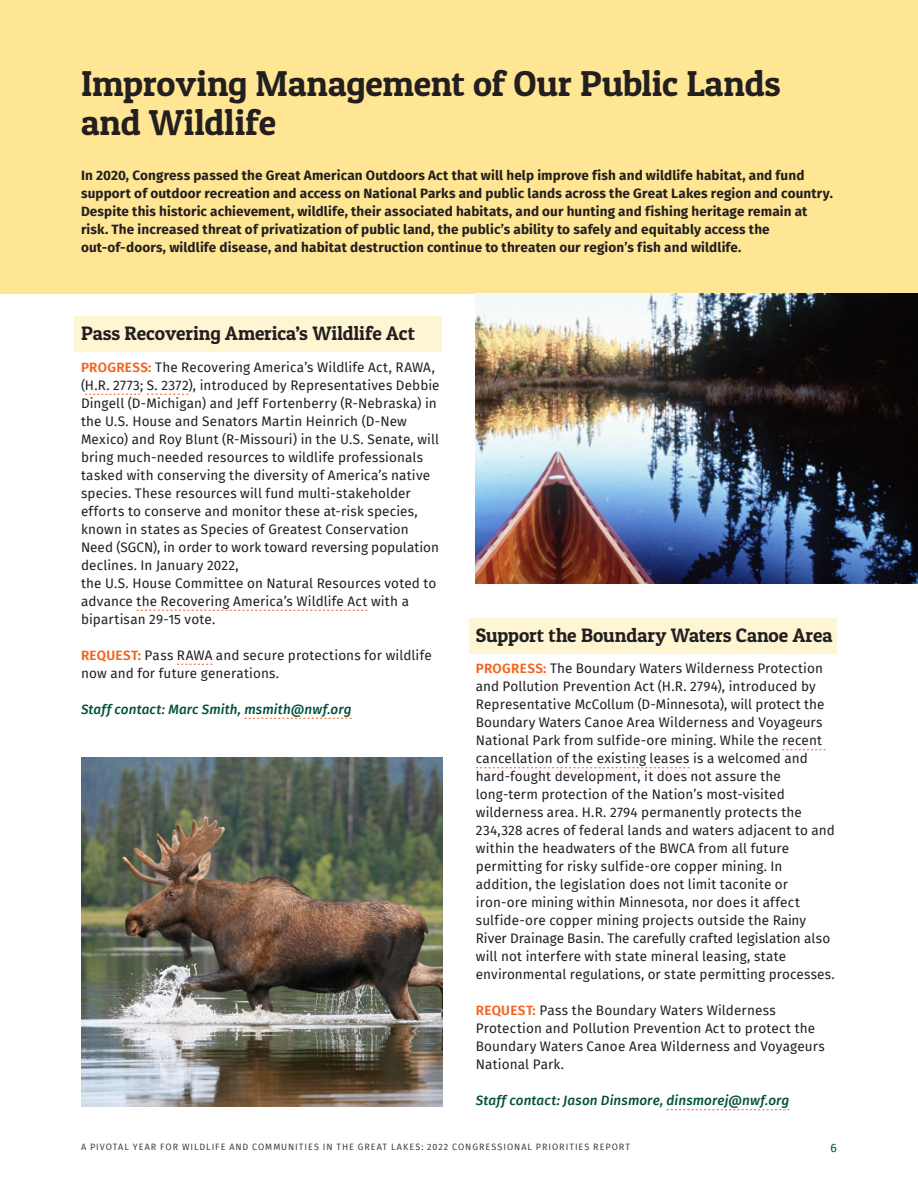
<style>
.page{position:relative;width:918px;height:1188px;background:#fff}
.page>*{position:absolute;margin:0;border:0;box-sizing:border-box;transform-origin:0 0}
.Subheader_1{font:36px/39px "Patua One";letter-spacing:-.005em;color:#231f20}
.Subheader_4{font:19.5px "Patua One";letter-spacing:-.005em;color:#231f20}
.Body_1{font:13.5px/18px "Fira Sans";letter-spacing:.01em;color:#231f20}
.Intro_Paragraph{font:700 13.5px/18px "Fira Sans";letter-spacing:.01em;color:#231f20}
.Staff_Contact{font:italic 500 13.5px "Fira Sans";letter-spacing:.01em;color:#03503c}
.t1{font:12px "Fira Sans";color:#03503c}
.t2{font:9px "Fira Sans";letter-spacing:.11em;color:#3e3e3f}
.s1{font-weight:600;color:#f36421}
</style>
<div class="page">
<div style="left:0;top:0;width:918px;height:294px;background:#ffe694"></div>
<div style="left:74px;top:316px;width:368px;height:36px;background:#fef5d2"></div>
<svg style="left:85px;top:394px;width:55px;height:1px"></svg>
<svg style="left:147px;top:394px;width:42px;height:1px"></svg>
<svg style="left:136px;top:610px;width:231px;height:1px"></svg>
<svg style="left:177px;top:664px;width:35px;height:1px"></svg>
<svg style="left:244px;top:718px;width:108px;height:1px"></svg>
<div style="left:469px;top:618px;width:368px;height:35px;background:#fef5d2"></div>
<svg style="left:782px;top:749px;width:44px;height:1px"></svg>
<svg style="left:476px;top:767px;width:214px;height:1px"></svg>
<svg style="left:667px;top:1109px;width:122px;height:1px"></svg>
<img style="left:476px;top:294px;width:442px;height:290px">
<img style="left:81px;top:758px;width:361px;height:349px">
<p class="Subheader_1" style="left:81px;top:63px;width:701px">Improving Management of Our Public Lands and Wildlife</p>
<p class="Intro_Paragraph" style="left:81px;top:165px;width:753px">In 2020, Congress passed the Great American Outdoors Act that will help improve fish and wildlife habitat, and fund support of outdoor recreation and access on National Parks and public lands across the Great Lakes region and country.<br>Despite this historic achievement, wildlife, their associated habitats, and our hunting and fishing heritage remain at risk. The increased threat of privatization of public land, the public’s ability to safely and equitably access the out-of-doors, wildlife disease, and habitat destruction continue to threaten our region’s fish and wildlife.</p>
<p class="Subheader_4" style="left:81px;top:321px;width:335px">Pass Recovering America’s Wildlife Act</p>
<p class="Body_1" style="left:81px;top:358px;width:360px"><span class="s1">PROGRESS:</span> The Recovering America’s Wildlife Act, RAWA, (H.R. 2773; S. 2372), introduced by Representatives Debbie Dingell (D-Michigan) and Jeff Fortenberry (R-Nebraska) in the U.S. House and Senators Martin Heinrich (D-New Mexico) and Roy Blunt (R-Missouri) in the U.S. Senate, will bring much-needed resources to wildlife professionals tasked with conserving the diversity of America’s native species. These resources will fund multi-stakeholder efforts to conserve and monitor these at-risk species, known in states as Species of Greatest Conservation Need (SGCN), in order to work toward reversing population declines. In January 2022,<br>the U.S. House Committee on Natural Resources voted to advance the Recovering America’s Wildlife Act with a bipartisan 29-15 vote.</p>
<p class="Body_1" style="left:81px;top:646px;width:352px"><span class="s1">REQUEST:</span> Pass RAWA and secure protections for wildlife now and for future generations.</p>
<p class="Staff_Contact" style="left:81px;top:698px;width:272px">Staff contact: Marc Smith, msmith@nwf.org</p>
<p class="Subheader_4" style="left:476px;top:623px;width:358px">Support the Boundary Waters Canoe Area</p>
<p class="Body_1" style="left:476px;top:659px;width:361px"><span class="s1">PROGRESS:</span> The Boundary Waters Wilderness Protection and Pollution Prevention Act (H.R. 2794), introduced by Representative McCollum (D-Minnesota), will protect the Boundary Waters Canoe Area Wilderness and Voyageurs National Park from sulfide-ore mining. While the recent cancellation of the existing leases is a welcomed and hard-fought development, it does not assure the long-term protection of the Nation’s most-visited wilderness area. H.R. 2794 permanently protects the 234,328 acres of federal lands and waters adjacent to and within the headwaters of the BWCA from all future permitting for risky sulfide-ore copper mining. In addition, the legislation does not limit taconite or iron-ore mining within Minnesota, nor does it affect sulfide-ore copper mining projects outside the Rainy River Drainage Basin. The carefully crafted legislation also will not interfere with state mineral leasing, state environmental regulations, or state permitting processes.</p>
<p class="Body_1" style="left:476px;top:1001px;width:350px"><span class="s1">REQUEST:</span> Pass the Boundary Waters Wilderness Protection and Pollution Prevention Act to protect the Boundary Waters Canoe Area Wilderness and Voyageurs National Park.</p>
<p class="Staff_Contact" style="left:476px;top:1090px;width:315px">Staff contact: Jason Dinsmore, dinsmorej@nwf.org</p>
<p class="t2" style="left:81px;top:1140px;width:551px">A PIVOTAL YEAR FOR WILDLIFE AND COMMUNITIES IN THE GREAT LAKES: 2022 CONGRESSIONAL PRIORITIES REPORT</p>
<p class="t1" style="left:831px;top:1138px;width:8px">6</p>
</div>
